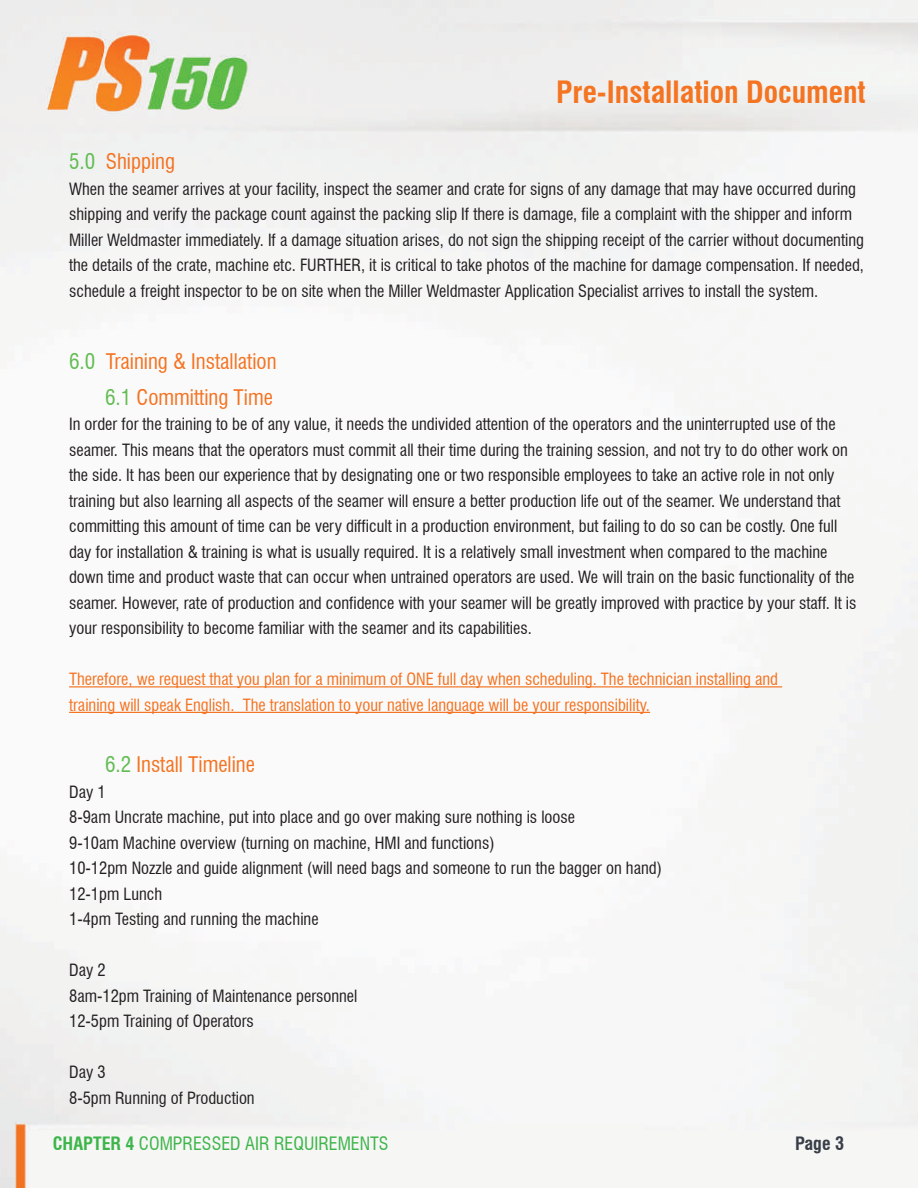
<style>
.page{position:relative;width:918px;height:1188px;background:#fff}
.page>*{position:absolute;margin:0;border:0;box-sizing:border-box;transform-origin:0 0}
.t1{font:700 condensed 30px "Swiss 721 BT";color:#f47421}
.t2{font:condensed 21px/36px "Swiss 721 BT";color:#f47321;text-align:right}
.t3{font:condensed 18px "Swiss 721 BT";color:#3db54a}
.t4{font:700 condensed 18px "Swiss 721 BT";color:#383d47}
.t5{font:condensed 16.5px/25.5px "Swiss 721 BT";color:#231f20}
.t6{font:condensed 16.5px/25.5px "Swiss 721 BT";color:#f47321}
.s1{color:#62bc53}
.s2{font-weight:700}
</style>
<div class="page">
<img style="left:0;top:0;width:917px;height:1188px">
<hr style="left:69px;top:686px;width:713px;height:1px;background:#f47321">
<hr style="left:69px;top:712px;width:581px;height:1px;background:#f47321">
<h1 class="t1" style="left:556px;top:74px;width:311px">Pre-Installation Document</h1>
<p class="t2" style="left:69px;top:144px;width:107px"><span class="s1">5.0</span> Shipping</p>
<p class="t5" style="left:69px;top:176px;width:796px">When the seamer arrives at your facility, inspect the seamer and crate for signs of any damage that may have occurred during shipping and verify the package count against the packing slip If there is damage, file a complaint with the shipper and inform Miller Weldmaster immediately. If a damage situation arises, do not sign the shipping receipt of the carrier without documenting the details of the crate, machine etc. FURTHER, it is critical to take photos of the machine for damage compensation. If needed, schedule a freight inspector to be on site when the Miller Weldmaster Application Specialist arrives to install the system.</p>
<p class="t2" style="left:69px;top:343px;width:209px"><span class="s1">6.0</span> Training &amp; Installation<br><span class="s1">6.1</span> Committing Time</p>
<p class="t5" style="left:69px;top:412px;width:789px">In order for the training to be of any value, it needs the undivided attention of the operators and the uninterrupted use of the seamer. This means that the operators must commit all their time during the training session, and not try to do other work on the side. It has been our experience that by designating one or two responsible employees to take an active role in not only training but also learning all aspects of the seamer will ensure a better production life out of the seamer. We understand that committing this amount of time can be very difficult in a production environment, but failing to do so can be costly. One full day for installation &amp; training is what is usually required. It is a relatively small investment when compared to the machine down time and product waste that can occur when untrained operators are used. We will train on the basic functionality of the seamer. However, rate of production and confidence with your seamer will be greatly improved with practice by your staff. It is your responsibility to become familiar with the seamer and its capabilities.</p>
<p class="t6" style="left:69px;top:667px;width:710px">Therefore, we request that you plan for a minimum of ONE full day when scheduling. The technician installing and training will speak English. The translation to your native language will be your responsibility.</p>
<p class="t2" style="left:105px;top:747px;width:151px"><span class="s1">6.2</span> Install Timeline</p>
<p class="t5" style="left:69px;top:779px;width:594px">Day 1<br>8-9am Uncrate machine, put into place and go over making sure nothing is loose<br>9-10am Machine overview (turning on machine, HMI and functions)<br>10-12pm Nozzle and guide alignment (will need bags and someone to run the bagger on hand)<br>12-1pm Lunch<br>1-4pm Testing and running the machine</p>
<p class="t5" style="left:69px;top:958px;width:290px">Day 2<br>8am-12pm Training of Maintenance personnel<br>12-5pm Training of Operators</p>
<p class="t5" style="left:69px;top:1060px;width:187px">Day 3<br>8-5pm Running of Production</p>
<p class="t3" style="left:53px;top:1133px;width:337px"><span class="s2">CHAPTER 4</span> COMPRESSED AIR REQUIREMENTS</p>
<p class="t4" style="left:795px;top:1133px;width:50px">Page 3</p>
</div>
